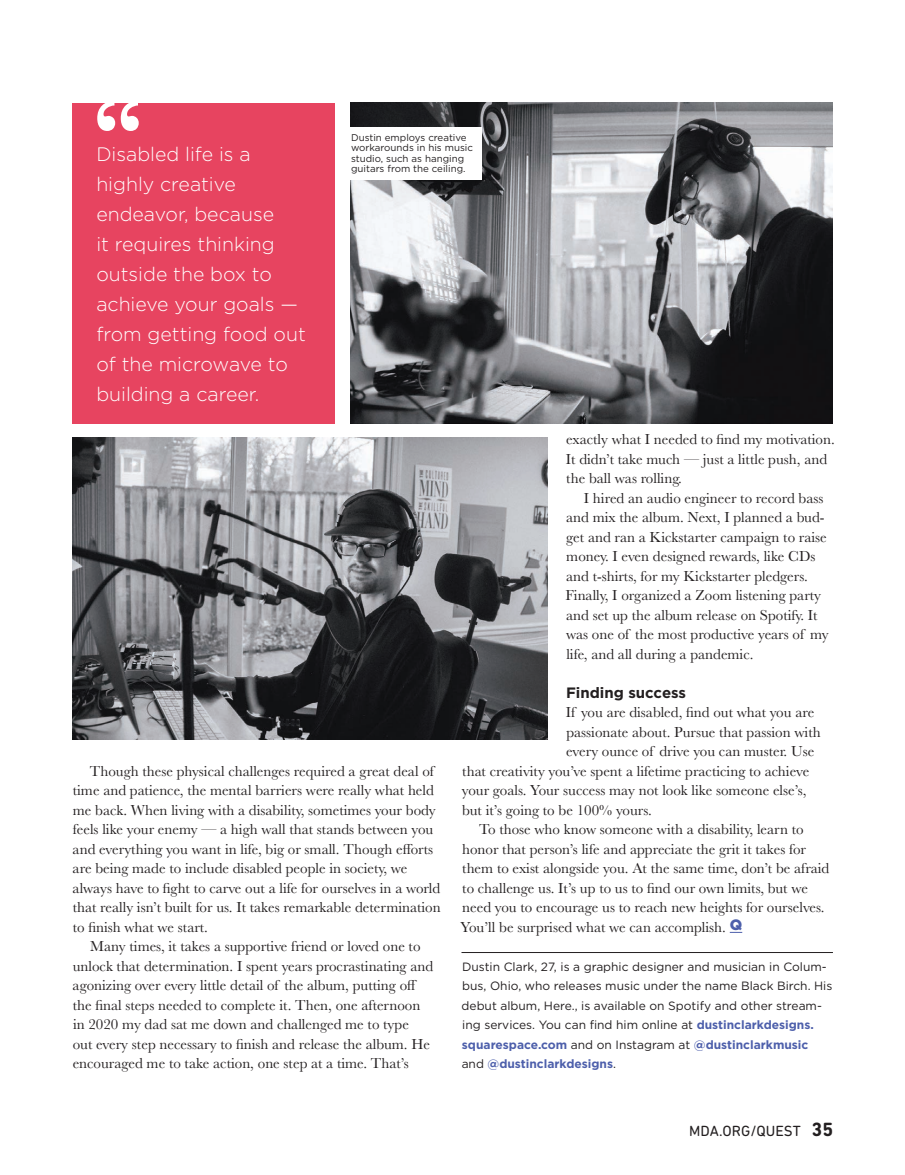
<style>
.page{position:relative;width:905px;height:1175px;background:#fff}
.page>*{position:absolute;margin:0;border:0;box-sizing:border-box;transform-origin:0 0}
.NEW_Pull_Quote{font:300 19.5px/30px "Gotham";color:#fff}
.NEW_Body_Indent{font:15px/19.5px "Baskerville";color:#231f20}
.NEW_Body_No_Indent{font:15px "Baskerville";color:#231f20}
.t1{font:15px "DIN Next Rounded LT Pro";color:#231f20}
.NEW_Subhead{font:700 15px "Gotham";color:#231f20}
.NEW_Author_Bio{font:12px/19.5px "Gotham";color:#231f20}
.NEW_Caption{font:9.75px/10.5px "Gotham";color:#231f20}
.s1{font-family:"Gotham";font-weight:900;color:#4d5fab}
.s2{font-weight:700;color:#4d5fab}
.s3{font-weight:700;font-size:19.5px}
</style>
<div class="page">
<svg style="left:729px;top:932px;width:13px;height:1px"></svg>
<hr style="left:461px;top:952px;width:371px;height:1px;background:#231f20">
<div style="left:72px;top:103px;width:262px;height:321px;background:#e74460"></div>
<svg style="left:97px;top:103px;width:42px;height:28px"></svg>
<img style="left:350px;top:103px;width:482px;height:320px">
<img style="left:72px;top:437px;width:475px;height:302px">
<div style="left:346px;top:127px;width:136px;height:53px;background:#fff"></div>
<p class="NEW_Pull_Quote" style="left:96px;top:139px;width:211px">Disabled life is a highly creative endeavor, because<br>it requires thinking outside the box to achieve your goals — from getting food out of the microwave to building a career.</p>
<p class="NEW_Caption" style="left:351px;top:132px;width:123px">Dustin employs creative workarounds in his music studio, such as hanging guitars from the ceiling.</p>
<p class="NEW_Body_Indent" style="left:73px;top:761px;width:369px;text-indent:17px">Though these physical challenges required a great deal of time and patience, the mental barriers were really what held me back. When living with a disability, sometimes your body feels like your enemy — a high wall that stands between you and everything you want in life, big or small. Though efforts are being made to include disabled people in society, we always have to fight to carve out a life for ourselves in a world that really isn’t built for us. It takes remarkable determination to finish what we start.</p>
<p class="NEW_Body_Indent" style="left:73px;top:937px;width:362px;text-indent:18px">Many times, it takes a supportive friend or loved one to unlock that determination. I spent years procrastinating and agonizing over every little detail of the album, putting off the final steps needed to complete it. Then, one afternoon in 2020 my dad sat me down and challenged me to type<br>out every step necessary to finish and release the album. He encouraged me to take action, one step at a time. That’s</p>
<p class="NEW_Body_Indent" style="left:566px;top:430px;width:270px">exactly what I needed to find my motivation.<br>It didn’t take much — just a little push, and the ball was rolling.</p>
<p class="NEW_Body_Indent" style="left:565px;top:488px;width:264px;text-indent:18px">I hired an audio engineer to record bass and mix the album. Next, I planned a bud&shy;get and ran a Kickstarter campaign to raise money. I even designed rewards, like CDs and t-shirts, for my Kickstarter pledgers.<br>Finally, I organized a Zoom listening party and set up the album release on Spotify. It was one of the most productive years of my life, and all during a pandemic.</p>
<p class="NEW_Subhead" style="left:566px;top:684px;width:121px">Finding success</p>
<p class="NEW_Body_No_Indent" style="left:566px;top:703px;width:250px">If you are disabled, find out what you are</p>
<p class="NEW_Body_No_Indent" style="left:566px;top:722px;width:256px">passionate about. Pursue that passion with</p>
<p class="NEW_Body_No_Indent" style="left:566px;top:742px;width:249px">every ounce of drive you can muster. Use</p>
<p class="NEW_Body_No_Indent" style="left:462px;top:761px;width:348px">that creativity you’ve spent a lifetime practicing to achieve</p>
<p class="NEW_Body_No_Indent" style="left:462px;top:781px;width:346px">your goals. Your success may not look like someone else’s,</p>
<p class="NEW_Body_No_Indent" style="left:462px;top:800px;width:191px">but it’s going to be 100% yours.</p>
<p class="NEW_Body_Indent" style="left:460px;top:820px;width:370px;text-indent:19px">To those who know someone with a disability, learn to honor that person’s life and appreciate the grit it takes for them to exist alongside you. At the same time, don’t be afraid to challenge us. It’s up to us to find our own limits, but we need you to encourage us to reach new heights for ourselves.<br>You’ll be surprised what we can accomplish. <span class="s1">Q</span></p>
<p class="NEW_Author_Bio" style="left:461px;top:956px;width:372px">Dustin Clark, 27, is a graphic designer and musician in Colum&shy;bus, Ohio, who releases music under the name Black Birch. His debut album, Here., is available on Spotify and other stream&shy;ing services. You can find him online at <span class="s2">dustinclarkdesigns. squarespace.com</span> and on Instagram at <span class="s2">@dustinclarkmusic </span>and <span class="s2">@dustinclarkdesigns</span>.</p>
<p class="t1" style="left:689px;top:1122px;width:145px">MDA.ORG/QUEST <span class="s3">35</span></p>
</div>
